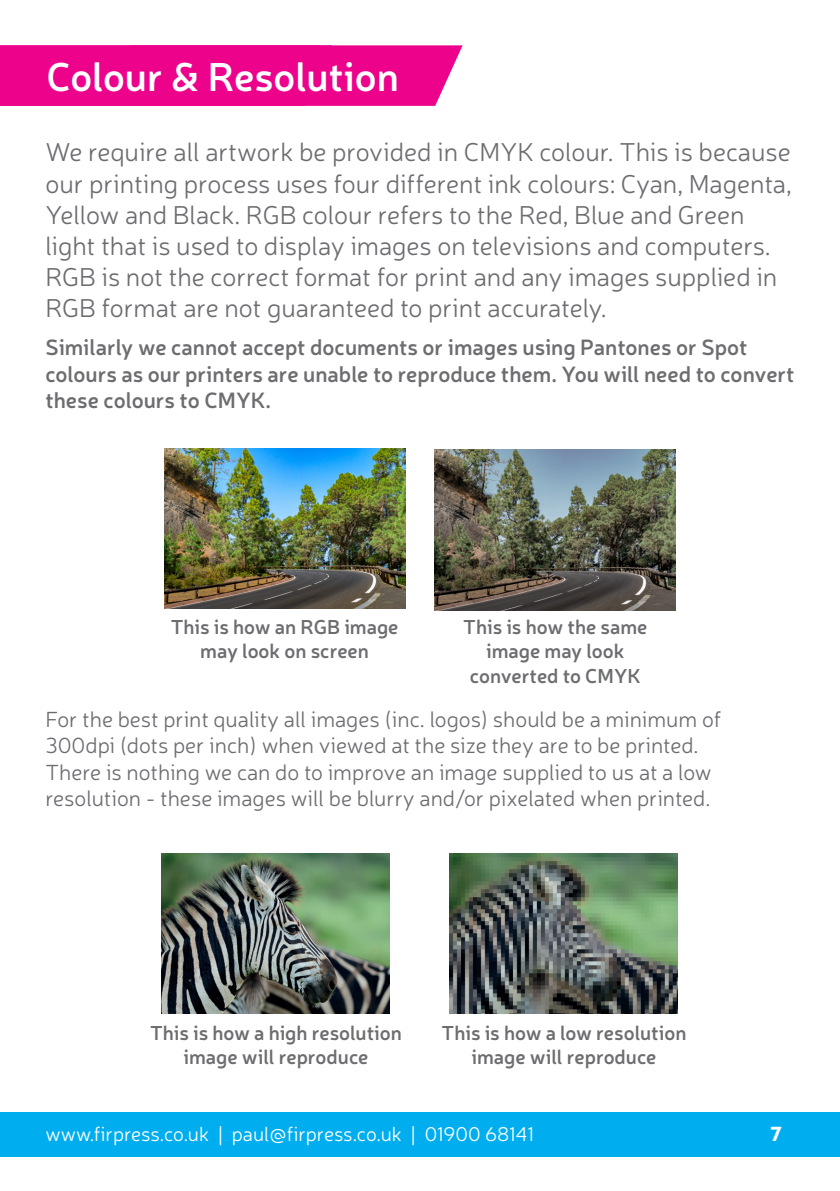
<style>
.page{position:relative;width:840px;height:1191px;background:#fff}
.page>*{position:absolute;margin:0;border:0;box-sizing:border-box;transform-origin:0 0}
.t1{font:600 40px "Neris";color:#fff}
.t2{font:300 26px/31.2px "Neris";color:#6c6d70}
.t3{font:300 22px/26.4px "Neris";color:#6c6d70}
.t4{font:600 22px/26.4px "Neris";color:#6c6d70}
.t5{font:600 20px/24px "Neris";color:#6c6d70;text-align:center}
.t6{font:300 20px "Neris";color:#fff}
.t7{font:900 20px "Neris";color:#fff}
</style>
<div class="page">
<img style="left:164px;top:448px;width:241px;height:161px">
<img style="left:434px;top:449px;width:241px;height:161px">
<img style="left:449px;top:854px;width:228px;height:159px">
<img style="left:161px;top:853px;width:228px;height:160px">
<div style="left:0;top:45px;width:462px;height:61px;background:#ed028c"></div>
<div style="left:0;top:1112px;width:839px;height:45px;background:#00aeef"></div>
<p class="t1" style="left:46px;top:50px;width:354px">Colour &amp; Resolution</p>
<p class="t2" style="left:45px;top:136px;width:747px">We require all artwork be provided in CMYK colour. This is because our printing process uses four different ink colours: Cyan, Magenta, Yellow and Black. RGB colour refers to the Red, Blue and Green light that is used to display images on televisions and computers.<br>RGB is not the correct format for print and any images supplied in RGB format are not guaranteed to print accurately.</p>
<p class="t4" style="left:45px;top:333px;width:750px">Similarly we cannot accept documents or images using Pantones or Spot colours as our printers are unable to reproduce them. You will need to convert these colours to CMYK.</p>
<p class="t5" style="left:171px;top:614px;width:229px">This is how an RGB image may look on screen</p>
<p class="t5" style="left:463px;top:614px;width:186px">This is how the same image may look converted to CMYK</p>
<p class="t3" style="left:45px;top:705px;width:676px">For the best print quality all images (inc. logos) should be a minimum of 300dpi (dots per inch) when viewed at the size they are to be printed.<br>There is nothing we can do to improve an image supplied to us at a low resolution - these images will be blurry and/or pixelated when printed.</p>
<p class="t5" style="left:150px;top:1020px;width:253px">This is how a high resolution image will reproduce</p>
<p class="t5" style="left:441px;top:1020px;width:246px">This is how a low resolution image will reproduce</p>
<p class="t6" style="left:45px;top:1121px;width:489px">www.firpress.co.uk | paul@firpress.co.uk | 01900 68141</p>
<p class="t7" style="left:769px;top:1119px;width:14px">7</p>
</div>
